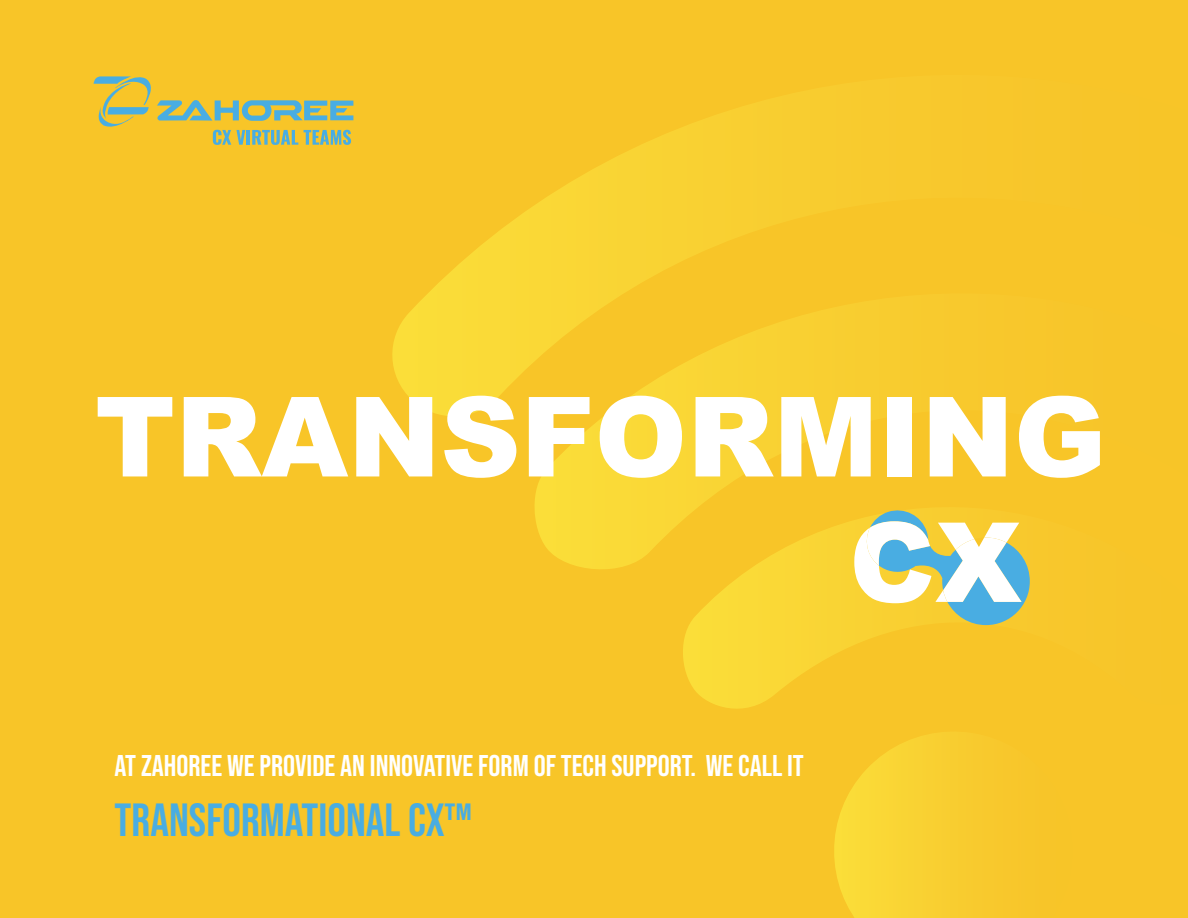
<style>
.page{position:relative;width:1188px;height:918px;background:#f8c528}
.page>*{position:absolute;margin:0;border:0;box-sizing:border-box;transform-origin:0 0}
.t1{font:900 111px "Arial";color:#fff}
.t2{font:46.5px "Bebas Neue";color:#49ade2}
.t3{font:30px "Bebas Neue";color:#fff}
</style>
<div class="page">
<svg style="left:392px;top:111px;width:339px;height:305px"></svg>
<svg style="left:530px;top:247px;width:284px;height:322px"></svg>
<svg style="left:678px;top:471px;width:310px;height:238px"></svg>
<svg style="left:834px;top:734px;width:101px;height:184px"></svg>
<svg style="left:854px;top:507px;width:176px;height:118px"></svg>
<svg style="left:94px;top:76px;width:259px;height:69px"></svg>
<h1 class="t1" style="left:95px;top:356px;width:1013px">TRANSFORMING</h1>
<p class="t3" style="left:115px;top:748px;width:691px">AT ZAHOREE WE PROVIDE AN INNOVATIVE FORM OF TECH SUPPORT. WE CALL IT</p>
<h2 class="t2" style="left:115px;top:794px;width:359px">TRANSFORMATIONAL CX™</h2>
</div>
